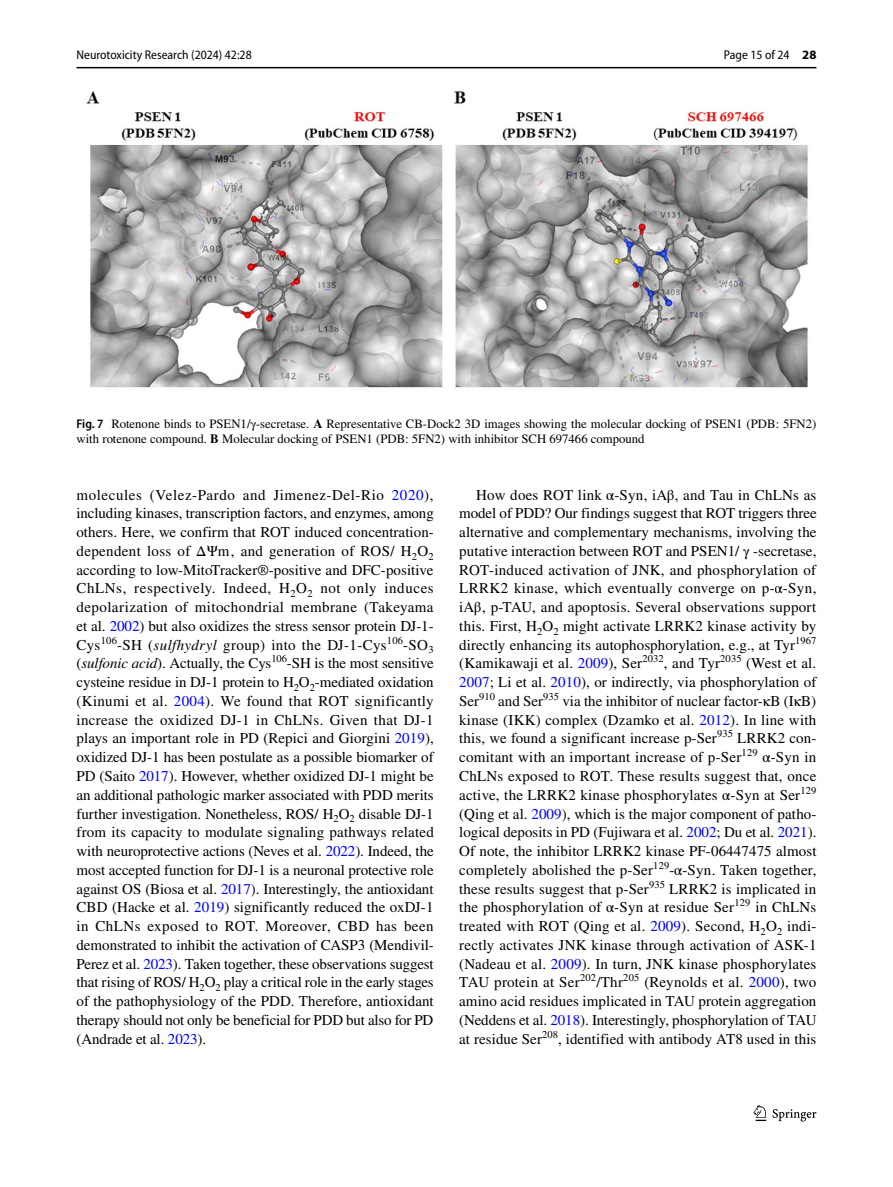
<style>
.page{position:relative;width:893px;height:1187px;background:#fff}
.page>*{position:absolute;margin:0;border:0;box-sizing:border-box;transform-origin:0 0}
.t1{font:15px/18.8px "STIX";letter-spacing:-.005em;color:#000;text-align:justify}
.t2{font:12.75px/15px "STIX";color:#000}
.t3{font:semi-condensed 12.75px "Myriad Pro";color:#000}
.s1{font-weight:700;font-stretch:normal}
.s2{font-family:"Myriad Pro";font-weight:600;font-stretch:semi-condensed}
.s3{font-family:"STIX Math Regular 114"}
.s4{font-weight:700}
.s5{color:#00f}
.s6{font-family:"STIX Math Regular 115"}
.s7{font-style:italic}
.s8{font-family:"STIX Math Regular 116"}
.s9{font-family:"STIX Math Regular 117"}
.s10{font-family:"STIX Math Regular 118"}
.s11{font-family:"STIX Math Regular 119"}
.s12{font-family:"STIX Math Regular 120"}
.s13{font-family:"STIX Math Regular 112"}
.s14{font-family:"STIX Math Regular 113"}
</style>
<div class="page">
<hr style="left:77px;top:67px;width:739px;height:1px;background:#000">
<svg style="left:753px;top:1105px;width:13px;height:15px"></svg>
<svg style="left:773px;top:1109px;width:43px;height:12px"></svg>
<img style="left:86px;top:91px;width:722px;height:297px">
<p class="t3" style="left:77px;top:48px;width:177px">Neurotoxicity Research (2024) 42:28</p>
<p class="t3" style="left:724px;top:48px;width:94px">Page 15 of 24 <span class="s1">28</span></p>
<p class="t2" style="left:77px;top:417px;width:741px"><span class="s2">Fig. 7</span> Rotenone binds to PSEN1/<span class="s3">γ</span>-secretase. <span class="s4">A</span> Representative CB-Dock2 3D images showing the molecular docking of PSEN1 (PDB: 5FN2) with rotenone compound. <span class="s4">B</span> Molecular docking of PSEN1 (PDB: 5FN2) with inhibitor SCH 697466 compound</p>
<p class="t1" style="left:77px;top:486px;width:359px">molecules (Velez-Pardo and Jimenez-Del-Rio <span class="s5">2020</span>), including kinases, transcription factors, and enzymes, among others. Here, we confirm that ROT induced concentration&shy;dependent loss of <span class="s6">ΔΨm</span>, and generation of ROS/ H<sub>2</sub>O<sub>2 </sub>according to low-MitoTracker®-positive and DFC-positive ChLNs, respectively. Indeed, H<sub>2</sub>O<sub>2</sub> not only induces depolarization of mitochondrial membrane (Takeyama et al. <span class="s5">2002</span>) but also oxidizes the stress sensor protein DJ-1- Cys<sup>106</sup>-SH (<span class="s7">sulfhydryl</span> group) into the DJ-1-Cys<sup>106</sup>-SO<sub>3 </sub>(<span class="s7">sulfonic acid</span>). Actually, the Cys<sup>106</sup>-SH is the most sensitive cysteine residue in DJ-1 protein to H<sub>2</sub>O<sub>2</sub>-mediated oxidation (Kinumi et al. <span class="s5">2004</span>). We found that ROT significantly increase the oxidized DJ-1 in ChLNs. Given that DJ-1 plays an important role in PD (Repici and Giorgini <span class="s5">2019</span>), oxidized DJ-1 has been postulate as a possible biomarker of PD (Saito <span class="s5">2017</span>). However, whether oxidized DJ-1 might be an additional pathologic marker associated with PDD merits further investigation. Nonetheless, ROS/ H<sub>2</sub>O<sub>2</sub> disable DJ-1 from its capacity to modulate signaling pathways related with neuroprotective actions (Neves et al. <span class="s5">2022</span>). Indeed, the most accepted function for DJ-1 is a neuronal protective role against OS (Biosa et al. <span class="s5">2017</span>). Interestingly, the antioxidant CBD (Hacke et al. <span class="s5">2019</span>) significantly reduced the oxDJ-1 in ChLNs exposed to ROT. Moreover, CBD has been demonstrated to inhibit the activation of CASP3 (Mendivil-Perez et al. <span class="s5">2023</span>). Taken together, these observations suggest that rising of ROS/ H<sub>2</sub>O<sub>2</sub> play a critical role in the early stages of the pathophysiology of the PDD. Therefore, antioxidant therapy should not only be beneficial for PDD but also for PD (Andrade et al. <span class="s5">2023</span>).</p>
<p class="t1" style="left:459px;top:486px;width:359px;text-indent:17px">How does ROT link <span class="s8">α</span>-Syn, iA<span class="s9">β</span>, and Tau in ChLNs as model of PDD? Our findings suggest that ROT triggers three alternative and complementary mechanisms, involving the putative interaction between ROT and PSEN1/ <span class="s10">γ</span> -secretase, ROT-induced activation of JNK, and phosphorylation of LRRK2 kinase, which eventually converge on p-<span class="s11">α</span>-Syn, iA<span class="s12">β</span>, p-TAU, and apoptosis. Several observations support this. First, H<sub>2</sub>O<sub>2</sub> might activate LRRK2 kinase activity by directly enhancing its autophosphorylation, e.g., at Tyr<sup>1967 </sup>(Kamikawaji et al. <span class="s5">2009</span>), Ser<sup>2032</sup>, and Tyr<sup>2035</sup> (West et al.<br><span class="s5">2007</span>; Li et al. <span class="s5">2010</span>), or indirectly, via phosphorylation of Ser<sup>910</sup> and Ser<sup>935</sup> via the inhibitor of nuclear factor-κB (IκB) kinase (IKK) complex (Dzamko et al. <span class="s5">2012</span>). In line with this, we found a significant increase p-Ser<sup>935</sup> LRRK2 con&shy;comitant with an important increase of p-Ser<sup>129</sup> α-Syn in ChLNs exposed to ROT. These results suggest that, once active, the LRRK2 kinase phosphorylates α-Syn at Ser<sup>129 </sup>(Qing et al. <span class="s5">2009</span>), which is the major component of patho&shy;logical deposits in PD (Fujiwara et al. <span class="s5">2002</span>; Du et al. <span class="s5">2021</span>).<br>Of note, the inhibitor LRRK2 kinase PF-06447475 almost completely abolished the p-Ser<sup>129</sup>-<span class="s13">α</span>-Syn. Taken together, these results suggest that p-Ser<sup>935</sup> LRRK2 is implicated in the phosphorylation of <span class="s14">α</span>-Syn at residue Ser<sup>129</sup> in ChLNs treated with ROT (Qing et al. <span class="s5">2009</span>). Second, H<sub>2</sub>O<sub>2</sub> indi&shy;rectly activates JNK kinase through activation of ASK-1 (Nadeau et al. <span class="s5">2009</span>). In turn, JNK kinase phosphorylates TAU protein at Ser<sup>202</sup>/Thr<sup>205</sup> (Reynolds et al. <span class="s5">2000</span>), two amino acid residues implicated in TAU protein aggregation (Neddens et al. <span class="s5">2018</span>). Interestingly, phosphorylation of TAU at residue Ser<sup>208</sup>, identified with antibody AT8 used in this</p>
</div>
